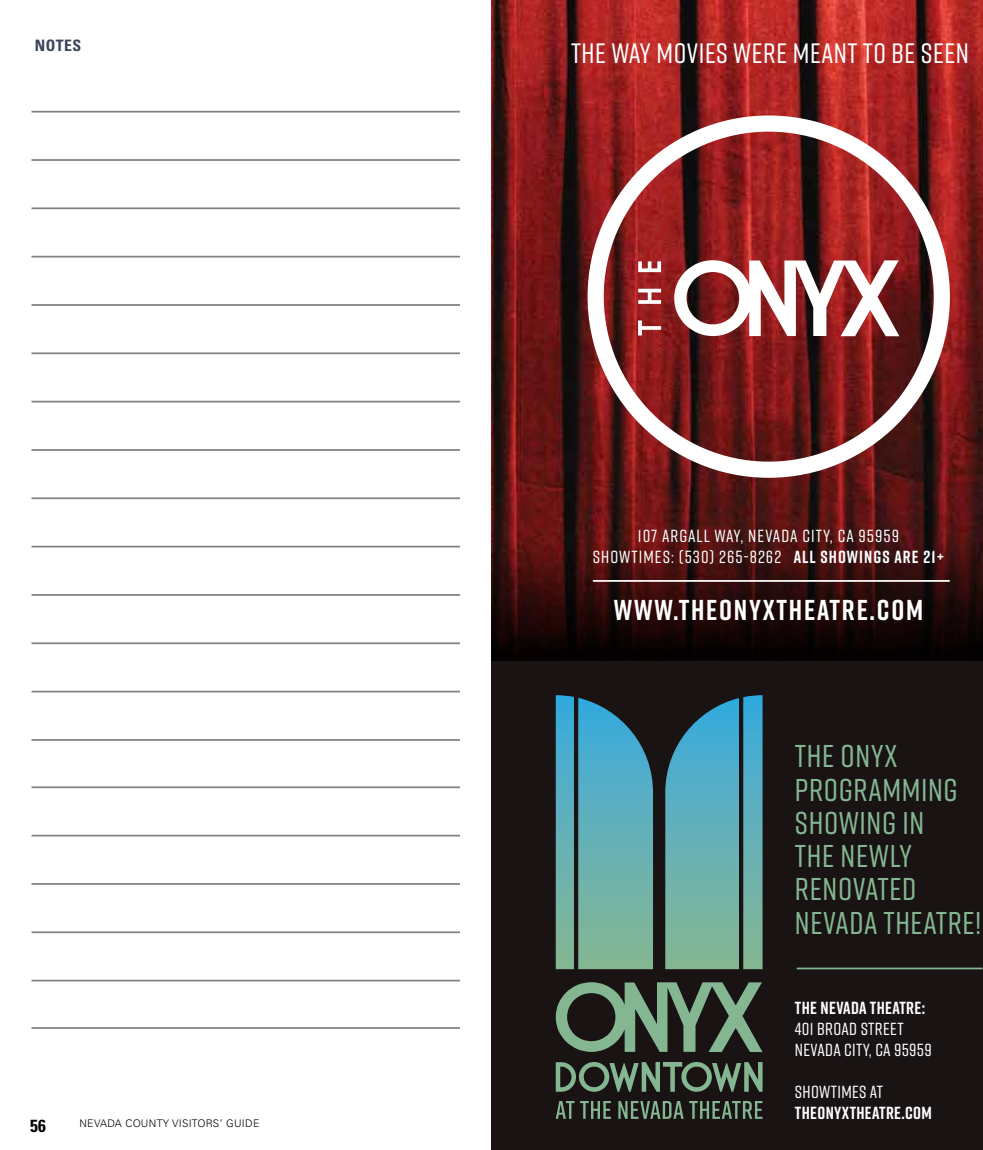
<style>
.page{position:relative;width:983px;height:1150px;background:#fff}
.page>*{position:absolute;margin:0;border:0;box-sizing:border-box;transform-origin:0 0}
.t1{font:500 31.5px/33.2px "Rift";letter-spacing:.02em;color:#84b791}
.t2{font:700 28.7px "Rift";letter-spacing:.06em;color:#fff}
.t3{font:500 28px "Rift";letter-spacing:.02em;color:#fff}
.t4{font:500 17.5px/21px "Rift";letter-spacing:.06em;color:#fff;text-align:center}
.t5{font:500 17.5px/21px "Rift";letter-spacing:.02em;color:#fff}
.t6{font:700 17.5px "Rift";letter-spacing:.02em;color:#fff}
.t7{font:700 condensed 17.5px "Univers LT Std";color:#000}
.t8{font:700 condensed 15.75px "Univers LT Std";letter-spacing:.03em;color:#3a455a}
.t9{font:300 10.5px "Univers LT Std";letter-spacing:.03em;color:#000}
.s1{font-weight:700}
</style>
<div class="page">
<img style="left:491px;top:0;width:492px;height:543px">
<svg style="left:491px;top:543px;width:492px;height:119px;background:#260909"></svg>
<div style="left:491px;top:662px;width:492px;height:488px;background:#191314"></div>
<svg style="left:556px;top:982px;width:206px;height:70px"></svg>
<svg style="left:556px;top:1062px;width:206px;height:30px"></svg>
<svg style="left:556px;top:1101px;width:18px;height:18px"></svg>
<svg style="left:580px;top:1101px;width:31px;height:18px"></svg>
<svg style="left:618px;top:1101px;width:65px;height:18px"></svg>
<svg style="left:689px;top:1101px;width:73px;height:18px"></svg>
<svg style="left:556px;top:695px;width:97px;height:274px;background:#5a9da2"></svg>
<svg style="left:665px;top:695px;width:97px;height:274px;background:#5a9da1"></svg>
<svg style="left:587px;top:115px;width:363px;height:363px"></svg>
<hr style="left:797px;top:967px;width:185px;height:2px;background:#84b791">
<hr style="left:593px;top:580px;width:357px;height:2px;background:#fff">
<hr style="left:32px;top:111px;width:428px;height:2px;background:#808285">
<hr style="left:32px;top:159px;width:428px;height:2px;background:#808285">
<hr style="left:32px;top:207px;width:428px;height:2px;background:#808285">
<hr style="left:32px;top:256px;width:428px;height:1px;background:#808285">
<hr style="left:32px;top:304px;width:428px;height:2px;background:#808285">
<hr style="left:32px;top:352px;width:428px;height:2px;background:#808285">
<hr style="left:32px;top:401px;width:428px;height:1px;background:#808285">
<hr style="left:32px;top:449px;width:428px;height:2px;background:#808285">
<hr style="left:32px;top:497px;width:428px;height:2px;background:#808285">
<hr style="left:32px;top:786px;width:428px;height:2px;background:#808285">
<hr style="left:32px;top:1027px;width:428px;height:2px;background:#808285">
<hr style="left:32px;top:546px;width:428px;height:1px;background:#808285">
<hr style="left:32px;top:594px;width:428px;height:2px;background:#808285">
<hr style="left:32px;top:835px;width:428px;height:1px;background:#808285">
<hr style="left:32px;top:642px;width:428px;height:2px;background:#808285">
<hr style="left:32px;top:883px;width:428px;height:2px;background:#808285">
<hr style="left:32px;top:691px;width:428px;height:1px;background:#808285">
<hr style="left:32px;top:931px;width:428px;height:2px;background:#808285">
<hr style="left:32px;top:739px;width:428px;height:2px;background:#808285">
<hr style="left:32px;top:980px;width:428px;height:1px;background:#808285">
<p class="t8" style="left:35px;top:36px;width:48px">NOTES</p>
<p class="t7" style="left:30px;top:1115px;width:17px">56</p>
<p class="t9" style="left:79px;top:1117px;width:182px">NEVADA COUNTY VISITORS’ GUIDE</p>
<h3 class="t3" style="left:571px;top:34px;width:399px">THE WAY MOVIES WERE MEANT TO BE SEEN</h3>
<p class="t4" style="left:593px;top:524px;width:353px">107 ARGALL WAY, NEVADA CITY, CA 95959<br>SHOWTIMES: (530) 265-8262 <span class="s1">ALL SHOWINGS ARE 21+</span></p>
<h2 class="t2" style="left:614px;top:589px;width:311px">WWW.THEONYXTHEATRE.COM</h2>
<h1 class="t1" style="left:795px;top:738px;width:188px">THE ONYX<br>PROGRAMMING<br>SHOWING IN<br>THE NEWLY<br>RENOVATED<br>NEVADA THEATRE!</h1>
<p class="t6" style="left:795px;top:995px;width:132px">THE NEVADA THEATRE:</p>
<p class="t5" style="left:795px;top:1018px;width:138px">401 BROAD STREET<br>NEVADA CITY, CA 95959</p>
<p class="t5" style="left:795px;top:1081px;width:90px">SHOWTIMES AT</p>
<p class="t6" style="left:795px;top:1100px;width:138px">THEONYXTHEATRE.COM</p>
</div>
